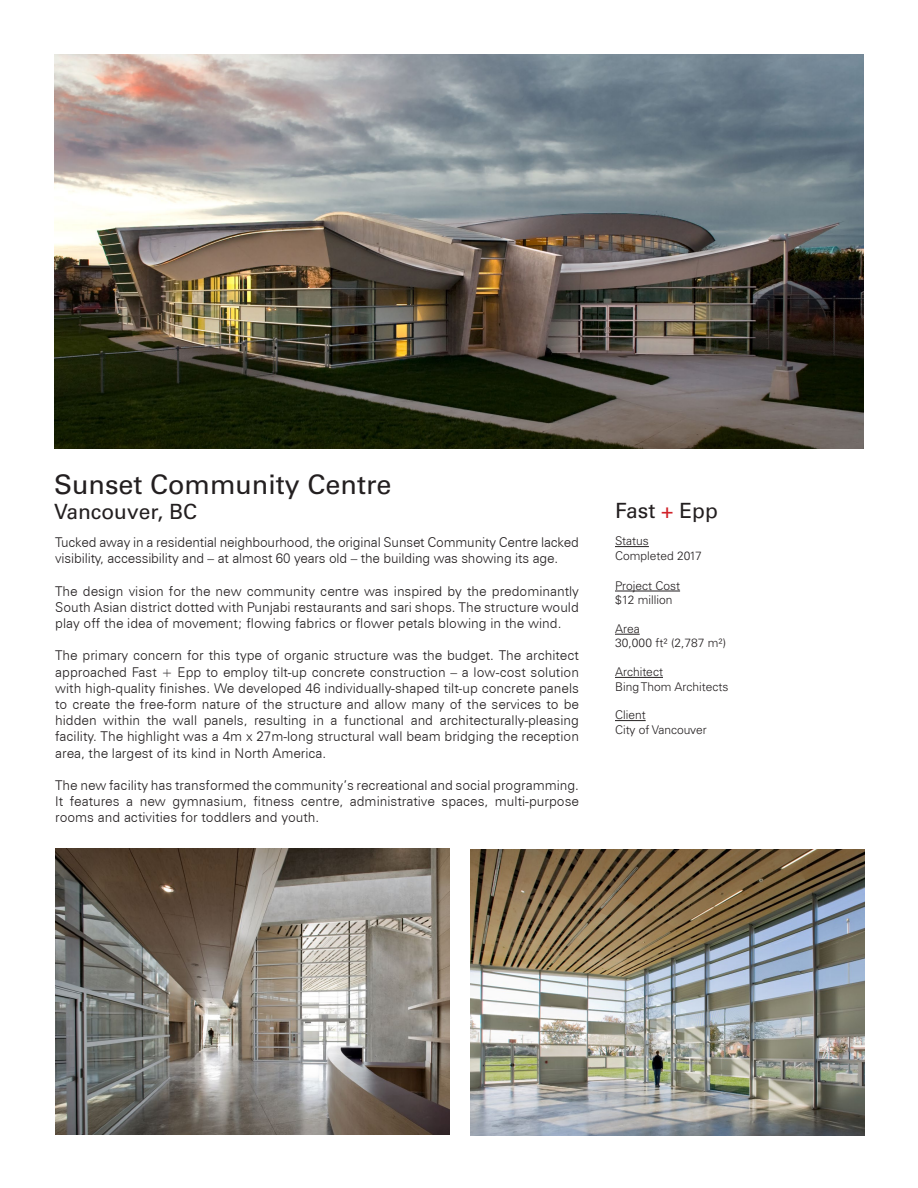
<style>
.page{position:relative;width:918px;height:1188px;background:#fff}
.page>*{position:absolute;margin:0;border:0;box-sizing:border-box;transform-origin:0 0}
.t1{font:27px "Univers LT Pro 55 Roman";color:#231f20}
.t2{font:21px "Univers LT Pro 55 Roman";color:#231f20}
.t3{font:300 13.5px/16.2px "Zurich BT";letter-spacing:-.005em;color:#231f20;text-align:justify}
.t4{font:300 12px "Univers LT Pro 45";color:#231f20}
.s1{color:#d1232a}
</style>
<div class="page">
<img style="left:54px;top:54px;width:810px;height:395px">
<hr style="left:615px;top:546px;width:34px;height:1px;background:#231f20">
<hr style="left:615px;top:591px;width:65px;height:1px;background:#231f20">
<svg style="left:615px;top:634px;width:25px;height:1px"></svg>
<hr style="left:615px;top:677px;width:48px;height:1px;background:#231f20">
<hr style="left:615px;top:720px;width:31px;height:1px;background:#231f20">
<img style="left:470px;top:849px;width:394px;height:286px">
<img style="left:55px;top:849px;width:394px;height:286px">
<p class="t1" style="left:54px;top:466px;width:339px">Sunset Community Centre</p>
<p class="t2" style="left:54px;top:497px;width:145px">Vancouver, BC</p>
<p class="t3" style="left:55px;top:534px;width:525px">Tucked away in a residential neighbourhood, the original Sunset Community Centre lacked visibility, accessibility and – at almost 60 years old – the building was showing its age.</p>
<p class="t3" style="left:55px;top:583px;width:525px">The design vision for the new community centre was inspired by the predominantly South Asian district dotted with Punjabi restaurants and sari shops. The structure would play off the idea of movement; flowing fabrics or flower petals blowing in the wind.</p>
<p class="t3" style="left:55px;top:647px;width:525px">The primary concern for this type of organic structure was the budget. The architect approached Fast + Epp to employ tilt-up concrete construction – a low-cost solution with high-quality finishes. We developed 46 individually-shaped tilt-up concrete panels to create the free-form nature of the structure and allow many of the services to be hidden within the wall panels, resulting in a functional and architecturally-pleasing facility. The highlight was a 4m x 27m-long structural wall beam bridging the reception area, the largest of its kind in North America.</p>
<p class="t3" style="left:55px;top:777px;width:525px">The new facility has transformed the community’s recreational and social programming.<br>It features a new gymnasium, fitness centre, administrative spaces, multi-purpose rooms and activities for toddlers and youth.</p>
<p class="t2" style="left:615px;top:496px;width:104px">Fast <span class="s1">+</span> Epp</p>
<p class="t4" style="left:615px;top:533px;width:35px">Status</p>
<p class="t4" style="left:615px;top:548px;width:88px">Completed 2017</p>
<p class="t4" style="left:615px;top:578px;width:67px">Project Cost</p>
<p class="t4" style="left:615px;top:592px;width:59px">$12 million</p>
<p class="t4" style="left:615px;top:621px;width:26px">Area</p>
<p class="t4" style="left:615px;top:635px;width:113px">30,000 ft² (2,787 m²)</p>
<p class="t4" style="left:615px;top:664px;width:49px">Architect</p>
<p class="t4" style="left:615px;top:678px;width:115px">Bing Thom Architects</p>
<p class="t4" style="left:615px;top:707px;width:32px">Client</p>
<p class="t4" style="left:615px;top:722px;width:93px">City of Vancouver</p>
</div>
